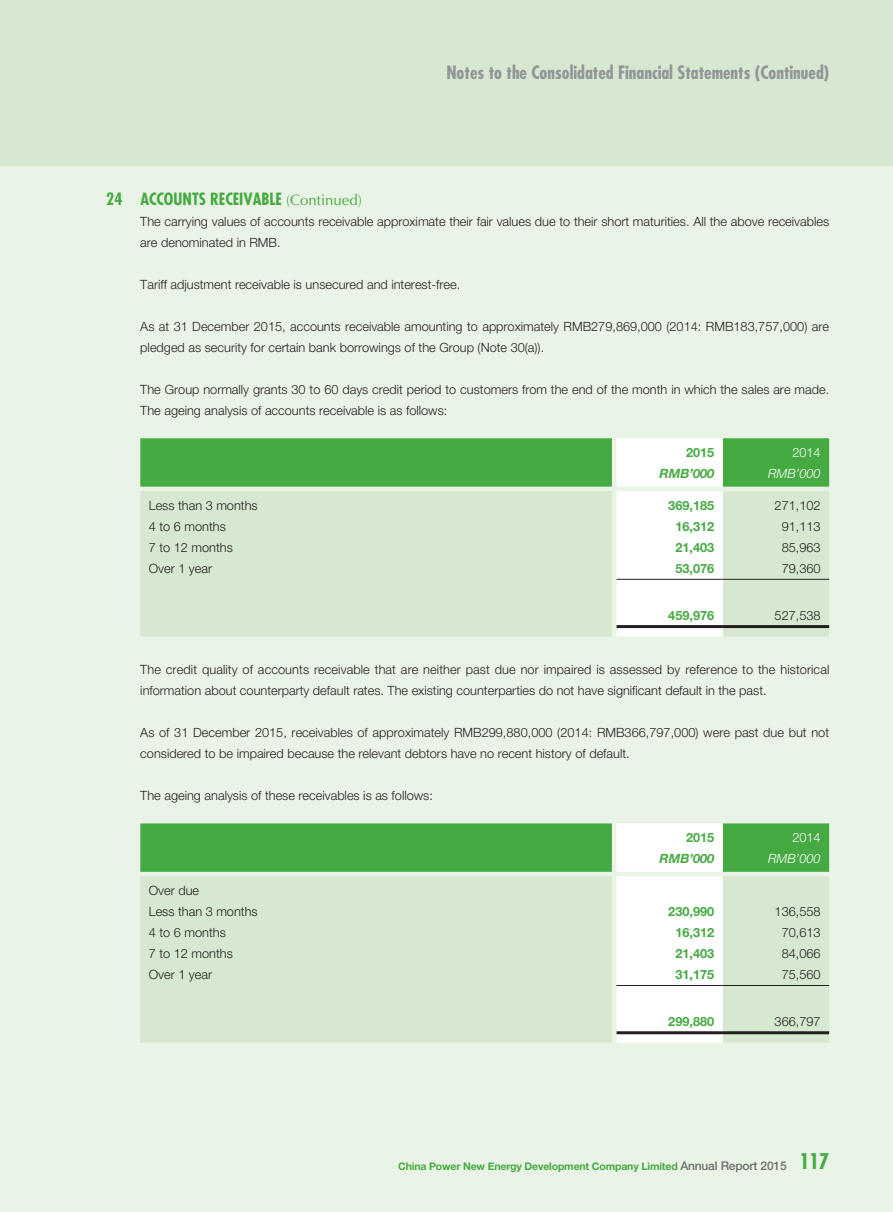
<style>
.page{position:relative;width:893px;height:1212px;background:#fff}
.page>*{position:absolute;margin:0;border:0;box-sizing:border-box;transform-origin:0 0}
.t1{font:700 condensed 18px "Futura Std";color:#939598}
._01_H1{font:700 condensed 16.5px "Futura Std";color:#46aa42}
._00_txt{font:300 12.75px/21px "Helvetica Neue LT Std";color:#231f20}
._50_Table_txt{font:300 12.75px "Helvetica Neue LT Std";color:#231f20}
._50_Table_txt-2{font:700 12.75px "Helvetica Neue LT Std";color:#46aa42}
._50_Table_txt-3{font:italic 700 12.75px "Helvetica Neue LT Std";color:#46aa42}
._50_Table_txt-4{font:italic 300 12.75px "Helvetica Neue LT Std";color:#fff}
._50_Table_txt-5{font:300 12.75px "Helvetica Neue LT Std";color:#fff}
.t2{font:700 10.5px "Helvetica Neue LT Std";letter-spacing:-.015em;color:#46aa42}
.s1{font-family:"Optima LT Std";font-weight:400;font-stretch:normal;font-size:15px}
.s2{font-weight:500;font-size:12px;color:#6c6d70}
.s3{font-family:"Futura Std";font-stretch:condensed;font-size:21px}
</style>
<div class="page">
<div style="left:0;top:166px;width:893px;height:1046px;background:#eaf4e6"></div>
<div style="left:0;top:0;width:893px;height:166px;background:#d6e8d0"></div>
<svg style="left:140px;top:438px;width:689px;height:49px;background:#65b862"></svg>
<svg style="left:140px;top:491px;width:689px;height:145px;background:#dcebd7"></svg>
<hr style="left:617px;top:579px;width:106px;height:1px;background:#231f20">
<hr style="left:723px;top:579px;width:106px;height:1px;background:#231f20">
<hr style="left:617px;top:625px;width:106px;height:3px;background:#231f20">
<hr style="left:723px;top:625px;width:106px;height:3px;background:#231f20">
<svg style="left:140px;top:823px;width:689px;height:49px;background:#65b862"></svg>
<svg style="left:140px;top:876px;width:689px;height:167px;background:#dcebd7"></svg>
<hr style="left:617px;top:985px;width:106px;height:1px;background:#231f20">
<hr style="left:723px;top:985px;width:106px;height:1px;background:#231f20">
<hr style="left:617px;top:1031px;width:106px;height:3px;background:#231f20">
<hr style="left:723px;top:1031px;width:106px;height:3px;background:#231f20">
<h1 class="t1" style="left:446px;top:61px;width:384px">Notes to the Consolidated Financial Statements (Continued)</h1>
<p class="_01_H1" style="left:106px;top:189px;width:257px">24 ACCOUNTS RECEIVABLE <span class="s1">(Continued)</span></p>
<p class="_00_txt" style="left:140px;top:211px;width:690px">The carrying values of accounts receivable approximate their fair values due to their short maturities. All the above receivables are denominated in RMB.</p>
<p class="_00_txt" style="left:140px;top:274px;width:321px">Tariff adjustment receivable is unsecured and interest-free.</p>
<p class="_00_txt" style="left:140px;top:316px;width:690px">As at 31 December 2015, accounts receivable amounting to approximately RMB279,869,000 (2014: RMB183,757,000) are pledged as security for certain bank borrowings of the Group (Note 30(a)).</p>
<p class="_00_txt" style="left:140px;top:379px;width:690px">The Group normally grants 30 to 60 days credit period to customers from the end of the month in which the sales are made.<br>The ageing analysis of accounts receivable is as follows:</p>
<p class="_50_Table_txt-2" style="left:686px;top:445px;width:30px">2015</p>
<p class="_50_Table_txt-5" style="left:792px;top:445px;width:30px">2014</p>
<p class="_50_Table_txt-3" style="left:660px;top:466px;width:56px">RMB’000</p>
<p class="_50_Table_txt-4" style="left:768px;top:466px;width:54px">RMB’000</p>
<p class="_50_Table_txt" style="left:149px;top:498px;width:110px">Less than 3 months</p>
<p class="_50_Table_txt-2" style="left:668px;top:497px;width:48px">369,185</p>
<p class="_50_Table_txt" style="left:775px;top:498px;width:48px">271,102</p>
<p class="_50_Table_txt" style="left:149px;top:519px;width:78px">4 to 6 months</p>
<p class="_50_Table_txt-2" style="left:675px;top:518px;width:40px">16,312</p>
<p class="_50_Table_txt" style="left:782px;top:519px;width:40px">91,113</p>
<p class="_50_Table_txt" style="left:149px;top:540px;width:86px">7 to 12 months</p>
<p class="_50_Table_txt-2" style="left:675px;top:539px;width:40px">21,403</p>
<p class="_50_Table_txt" style="left:782px;top:540px;width:40px">85,963</p>
<p class="_50_Table_txt" style="left:149px;top:561px;width:65px">Over 1 year</p>
<p class="_50_Table_txt-2" style="left:675px;top:560px;width:40px">53,076</p>
<p class="_50_Table_txt" style="left:782px;top:561px;width:40px">79,360</p>
<p class="_50_Table_txt-2" style="left:668px;top:607px;width:48px">459,976</p>
<p class="_50_Table_txt" style="left:775px;top:607px;width:48px">527,538</p>
<p class="_00_txt" style="left:140px;top:659px;width:691px">The credit quality of accounts receivable that are neither past due nor impaired is assessed by reference to the historical information about counterparty default rates. The existing counterparties do not have significant default in the past.</p>
<p class="_00_txt" style="left:140px;top:722px;width:690px">As of 31 December 2015, receivables of approximately RMB299,880,000 (2014: RMB366,797,000) were past due but not considered to be impaired because the relevant debtors have no recent history of default.</p>
<p class="_00_txt" style="left:140px;top:785px;width:294px">The ageing analysis of these receivables is as follows:</p>
<p class="_50_Table_txt-2" style="left:686px;top:830px;width:30px">2015</p>
<p class="_50_Table_txt-5" style="left:792px;top:830px;width:30px">2014</p>
<p class="_50_Table_txt-3" style="left:660px;top:851px;width:56px">RMB’000</p>
<p class="_50_Table_txt-4" style="left:768px;top:851px;width:54px">RMB’000</p>
<p class="_50_Table_txt" style="left:149px;top:883px;width:52px">Over due</p>
<p class="_50_Table_txt" style="left:149px;top:904px;width:110px">Less than 3 months</p>
<p class="_50_Table_txt-2" style="left:668px;top:904px;width:48px">230,990</p>
<p class="_50_Table_txt" style="left:775px;top:904px;width:48px">136,558</p>
<p class="_50_Table_txt" style="left:149px;top:925px;width:78px">4 to 6 months</p>
<p class="_50_Table_txt-2" style="left:675px;top:925px;width:40px">16,312</p>
<p class="_50_Table_txt" style="left:782px;top:925px;width:40px">70,613</p>
<p class="_50_Table_txt" style="left:149px;top:946px;width:86px">7 to 12 months</p>
<p class="_50_Table_txt-2" style="left:675px;top:946px;width:40px">21,403</p>
<p class="_50_Table_txt" style="left:782px;top:946px;width:40px">84,066</p>
<p class="_50_Table_txt" style="left:149px;top:967px;width:65px">Over 1 year</p>
<p class="_50_Table_txt-2" style="left:675px;top:967px;width:40px">31,175</p>
<p class="_50_Table_txt" style="left:782px;top:967px;width:40px">75,560</p>
<p class="_50_Table_txt-2" style="left:668px;top:1013px;width:48px">299,880</p>
<p class="_50_Table_txt" style="left:775px;top:1013px;width:48px">366,797</p>
<p class="t2" style="left:398px;top:1159px;width:433px">China Power New Energy Development Company Limited <span class="s2">Annual Report 2015</span> <span class="s3">117</span></p>
</div>
